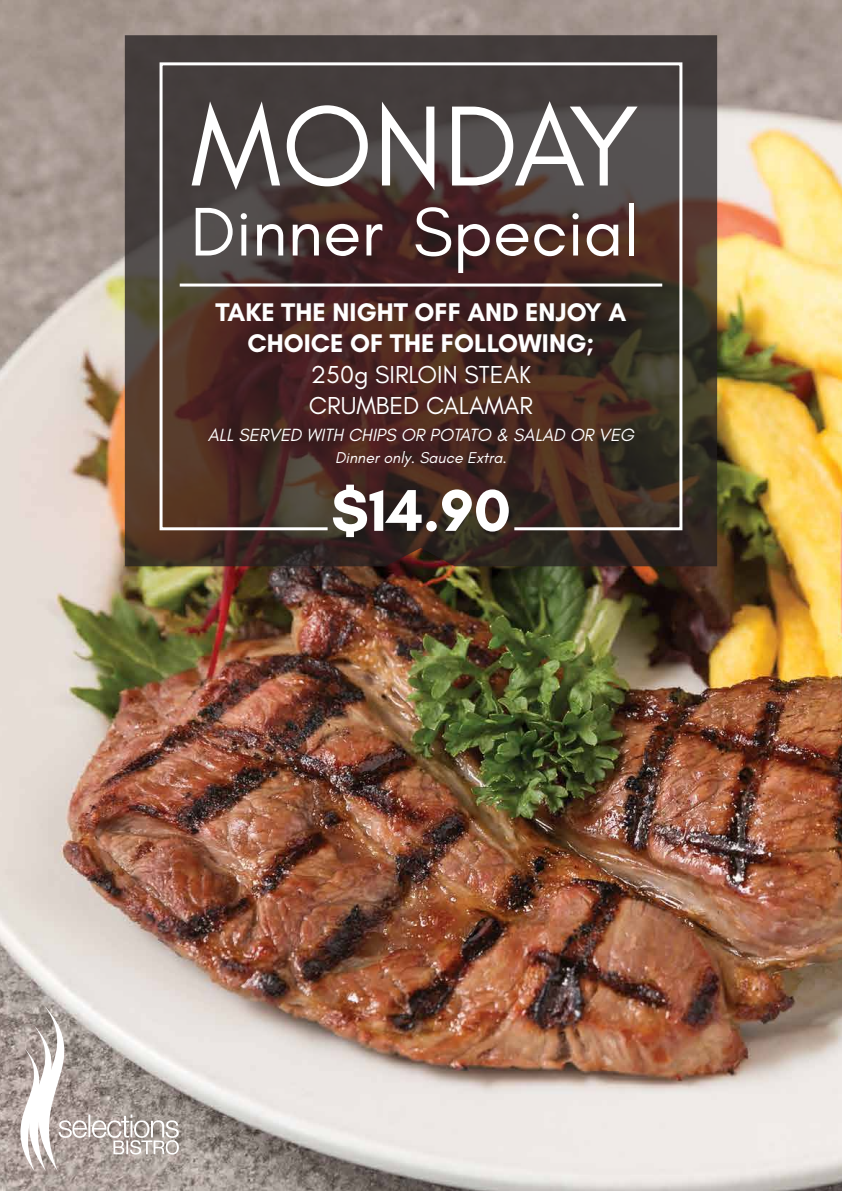
<style>
.page{position:relative;width:842px;height:1191px;background:#fff}
.page>*{position:absolute;margin:0;border:0;box-sizing:border-box;transform-origin:0 0}
.t1{font:116px "Glacial Indifference";color:#fff}
.t2{font:70px "Glacial Indifference";color:#fff}
.t3{font:700 60px "Glacial Indifference";color:#fff}
.t4{font:700 26px/31.2px "Glacial Indifference";color:#fff;text-align:center}
.t5{font:25px/31px "Glacial Indifference";color:#fff}
.t6{font:italic 18px "Glacial Indifference";color:#fff}
.t7{font:italic 16px "Glacial Indifference";color:#fff}
</style>
<div class="page">
<img style="left:0;top:0;width:842px;height:1191px">
<svg style="left:125px;top:35px;width:592px;height:531px;background:#423630"></svg>
<svg style="left:158px;top:61px;width:526px;height:471px;background:#4a3631"></svg>
<svg style="left:0;top:1004px;width:179px;height:167px;background:#bbb2ae"></svg>
<hr style="left:180px;top:283px;width:482px;height:3px;background:#fff">
<h1 class="t1" style="left:190px;top:82px;width:450px">MONDAY</h1>
<h2 class="t2" style="left:190px;top:193px;width:450px">Dinner Special</h2>
<p class="t4" style="left:216px;top:296px;width:412px">TAKE THE NIGHT OFF AND ENJOY A<br>CHOICE OF THE FOLLOWING;</p>
<p class="t5" style="left:309px;top:359px;width:226px">250g SIRLOIN STEAK<br>CRUMBED CALAMAR</p>
<p class="t6" style="left:208px;top:425px;width:428px">ALL SERVED WITH CHIPS OR POTATO &amp; SALAD OR VEG</p>
<p class="t7" style="left:335px;top:448px;width:173px">Dinner only. Sauce Extra.</p>
<h3 class="t3" style="left:331px;top:473px;width:181px">$14.90</h3>
</div>
